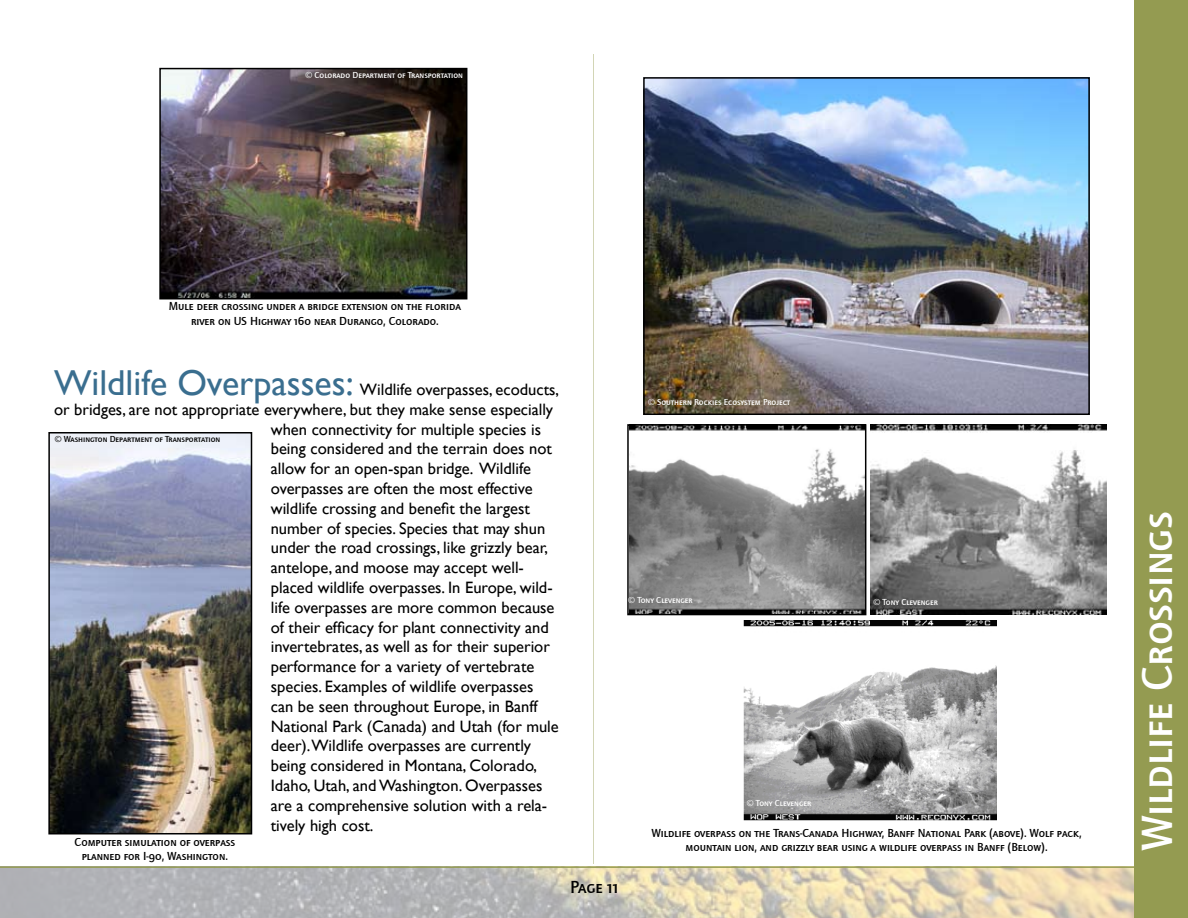
<style>
.page{position:relative;width:1188px;height:918px;background:#fff}
.page>*{position:absolute;margin:0;border:0;box-sizing:border-box;transform-origin:0 0}
.t1{font:45px "Quay Sans Md SCITCTT";color:#fff}
.t2{font:18px "Quay Sans Md SCITCTT";color:#000}
.t3{font:16.5px "Gill Sans";color:#000}
.t4{font:12px/14.4px "Quay Sans Md SCITCTT";color:#000;text-align:center}
.t5{font:9px "Quay Sans Md SCITCTT";color:#fff}
.t6{font:9px "Quay Sans Md SCITCTT";color:#000}
.s1{font-family:"Quay Sans ITC"}
.s2{font-size:36px;color:#3a6e8f}
</style>
<div class="page">
<img style="left:0;top:868px;width:1134px;height:50px">
<hr style="left:0;top:866px;width:1188px;height:2px;background:#949b51">
<hr style="left:593px;top:54px;width:1px;height:810px;background:#949b51">
<div style="left:1134px;top:0;width:54px;height:918px;background:#949b51"></div>
<img style="left:630px;top:427px;width:233px;height:185px">
<div style="left:627px;top:424px;width:239px;height:191px;border:2px solid #000"></div>
<img style="left:162px;top:71px;width:302px;height:225px">
<div style="left:159px;top:68px;width:308px;height:231px;border:2px solid #000"></div>
<img style="left:51px;top:435px;width:198px;height:396px">
<div style="left:48px;top:432px;width:204px;height:402px;border:2px solid #000"></div>
<img style="left:646px;top:80px;width:441px;height:332px">
<div style="left:643px;top:77px;width:447px;height:338px;border:2px solid #000"></div>
<img style="left:870px;top:425px;width:237px;height:189px">
<img style="left:743px;top:620px;width:253px;height:201px">
<p class="t5" style="left:305px;top:70px;width:159px"><span class="s1">©</span> Colorado Department of Transportation</p>
<p class="t4" style="left:169px;top:299px;width:293px">Mule deer crossing under a bridge extension on the florida river on US Highway 160 near Durango, Colorado.</p>
<p class="t3" style="left:54px;top:380px;width:507px"><span class="s2">Wildlife Overpasses:</span> Wildlife overpasses, ecoducts,</p>
<p class="t3" style="left:54px;top:400px;width:501px">or bridges, are not appropriate everywhere, but they make sense especially</p>
<p class="t3" style="left:271px;top:420px;width:272px">when connectivity for multiple species is</p>
<p class="t3" style="left:271px;top:439px;width:283px">being considered and the terrain does not</p>
<p class="t3" style="left:271px;top:459px;width:262px">allow for an open-span bridge. Wildlife</p>
<p class="t3" style="left:271px;top:479px;width:263px">overpasses are often the most effective</p>
<p class="t3" style="left:271px;top:499px;width:261px">wildlife crossing and benefit the largest</p>
<p class="t3" style="left:271px;top:519px;width:276px">number of species. Species that may shun</p>
<p class="t3" style="left:271px;top:538px;width:279px">under the road crossings, like grizzly bear,</p>
<p class="t3" style="left:271px;top:558px;width:255px">antelope, and moose may accept well-</p>
<p class="t3" style="left:271px;top:578px;width:283px">placed wildlife overpasses. In Europe, wild-</p>
<p class="t3" style="left:271px;top:598px;width:285px">life overpasses are more common because</p>
<p class="t3" style="left:271px;top:618px;width:280px">of their efficacy for plant connectivity and</p>
<p class="t3" style="left:271px;top:637px;width:281px">invertebrates, as well as for their superior</p>
<p class="t3" style="left:271px;top:657px;width:265px">performance for a variety of vertebrate</p>
<p class="t3" style="left:271px;top:677px;width:264px">species. Examples of wildlife overpasses</p>
<p class="t3" style="left:271px;top:697px;width:268px">can be seen throughout Europe, in Banff</p>
<p class="t3" style="left:271px;top:717px;width:290px">National Park (Canada) and Utah (for mule</p>
<p class="t3" style="left:271px;top:736px;width:262px">deer).Wildlife overpasses are currently</p>
<p class="t3" style="left:271px;top:756px;width:268px">being considered in Montana, Colorado,</p>
<p class="t3" style="left:271px;top:776px;width:273px">Idaho, Utah, and Washington. Overpasses</p>
<p class="t3" style="left:271px;top:796px;width:278px">are a comprehensive solution with a rela-</p>
<p class="t3" style="left:271px;top:816px;width:104px">tively high cost.</p>
<p class="t6" style="left:55px;top:434px;width:167px"><span class="s1">©</span> Washington Department of Transportation</p>
<p class="t4" style="left:75px;top:835px;width:162px">Computer simulation of overpass planned for I-90, Washington.</p>
<p class="t5" style="left:648px;top:397px;width:144px"><span class="s1">©</span> Southern Rockies Ecosystem Project</p>
<p class="t5" style="left:628px;top:594px;width:66px"><span class="s1">©</span> Tony Clevenger</p>
<p class="t5" style="left:873px;top:597px;width:66px"><span class="s1">©</span> Tony Clevenger</p>
<p class="t2" style="left:570px;top:876px;width:49px">Page 11</p>
<p class="t5" style="left:747px;top:798px;width:66px"><span class="s1">©</span> Tony Clevenger</p>
<p class="t4" style="left:652px;top:825px;width:432px">Wildlife overpass on the Trans-Canada Highway, Banff National Park (above). Wolf pack, mountain lion, and grizzly bear using a wildlife overpass in Banff (Below).</p>
<h1 class="t1" style="left:1131px;top:850px;width:340px;rotate:-90deg">Wildlife Crossings</h1>
</div>
